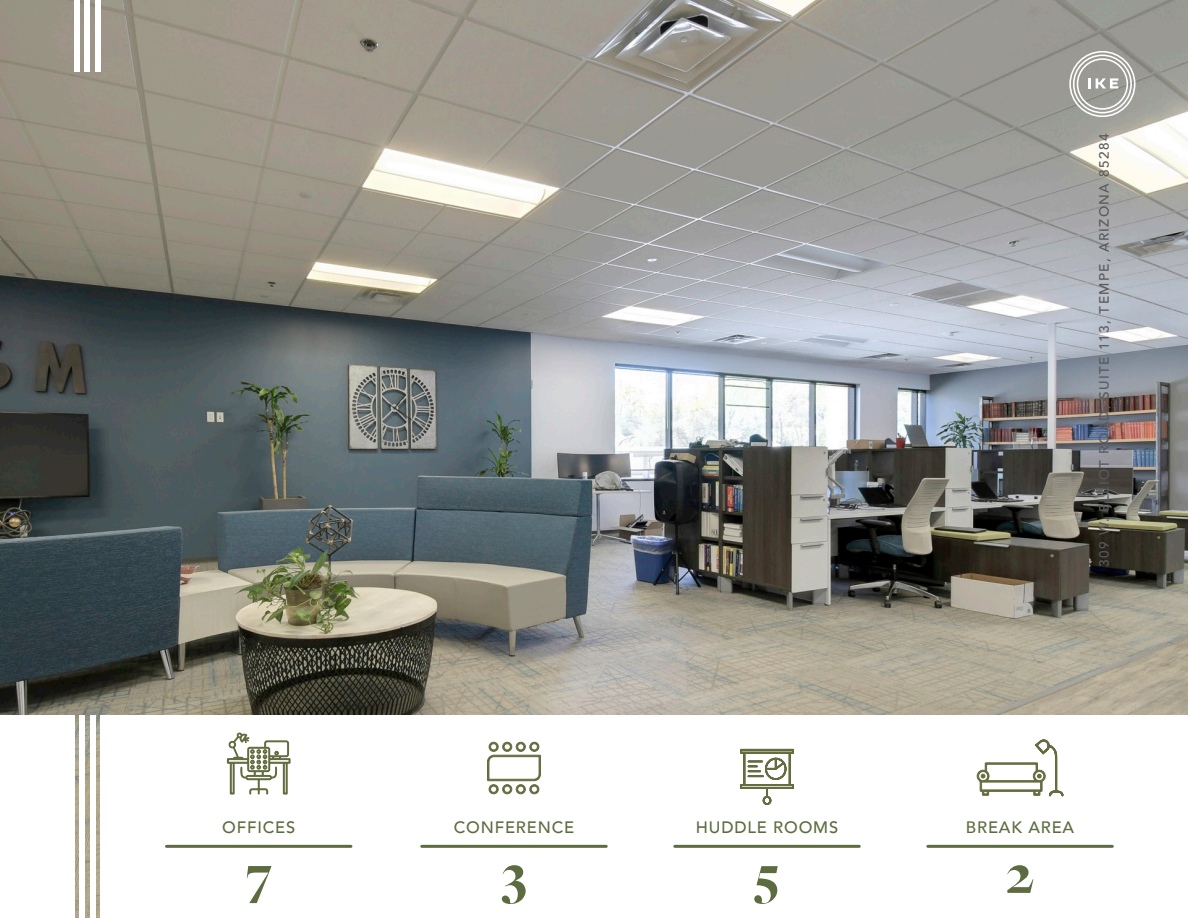
<style>
.page{position:relative;width:1188px;height:918px;background:#fff}
.page>*{position:absolute;margin:0;border:0;box-sizing:border-box;transform-origin:0 0}
.t1{font:900 55.5px "Freight Big Pro";color:#5d6c40}
.t2{font:500 16.5px "Avenir";letter-spacing:.05em;color:#5d6c40}
.t3{font:500 13.5px "Avenir";letter-spacing:.1em;color:#59595c}
</style>
<div class="page">
<img style="left:0;top:0;width:1188px;height:918px">
<div style="left:74px;top:0;width:6px;height:72px;background:#fff"></div>
<div style="left:85px;top:0;width:5px;height:72px;background:#fff"></div>
<div style="left:95px;top:0;width:6px;height:72px;background:#fff"></div>
<svg style="left:1069px;top:51px;width:67px;height:66px;background:#b0b0ab"></svg>
<div style="left:101px;top:716px;width:1087px;height:202px;background:#fff"></div>
<div style="left:90px;top:716px;width:5px;height:202px;background:#fff"></div>
<div style="left:79px;top:716px;width:6px;height:202px;background:#fff"></div>
<div style="left:0;top:716px;width:74px;height:202px;background:#fff"></div>
<hr style="left:166px;top:845px;width:185px;height:3px;background:#5d6c40">
<hr style="left:422px;top:845px;width:184px;height:3px;background:#5d6c40">
<hr style="left:675px;top:845px;width:184px;height:3px;background:#5d6c40">
<hr style="left:928px;top:845px;width:184px;height:3px;background:#5d6c40">
<svg style="left:487px;top:742px;width:54px;height:53px"></svg>
<svg style="left:227px;top:733px;width:64px;height:62px"></svg>
<svg style="left:740px;top:748px;width:55px;height:100px"></svg>
<svg style="left:976px;top:739px;width:88px;height:58px"></svg>
<p class="t2" style="left:222px;top:813px;width:75px">OFFICES</p>
<p class="t1" style="left:246px;top:839px;width:28px">7</p>
<p class="t2" style="left:454px;top:813px;width:122px">CONFERENCE</p>
<p class="t1" style="left:501px;top:839px;width:27px">3</p>
<p class="t2" style="left:696px;top:813px;width:144px">HUDDLE ROOMS</p>
<p class="t1" style="left:755px;top:839px;width:25px">5</p>
<p class="t3" style="left:1092px;top:567px;width:435px;rotate:-90deg">309 W. ELLIOT ROAD, SUITE 113, TEMPE, ARIZONA 85284</p>
<p class="t2" style="left:966px;top:813px;width:110px">BREAK AREA</p>
<p class="t1" style="left:1006px;top:839px;width:29px">2</p>
</div>
